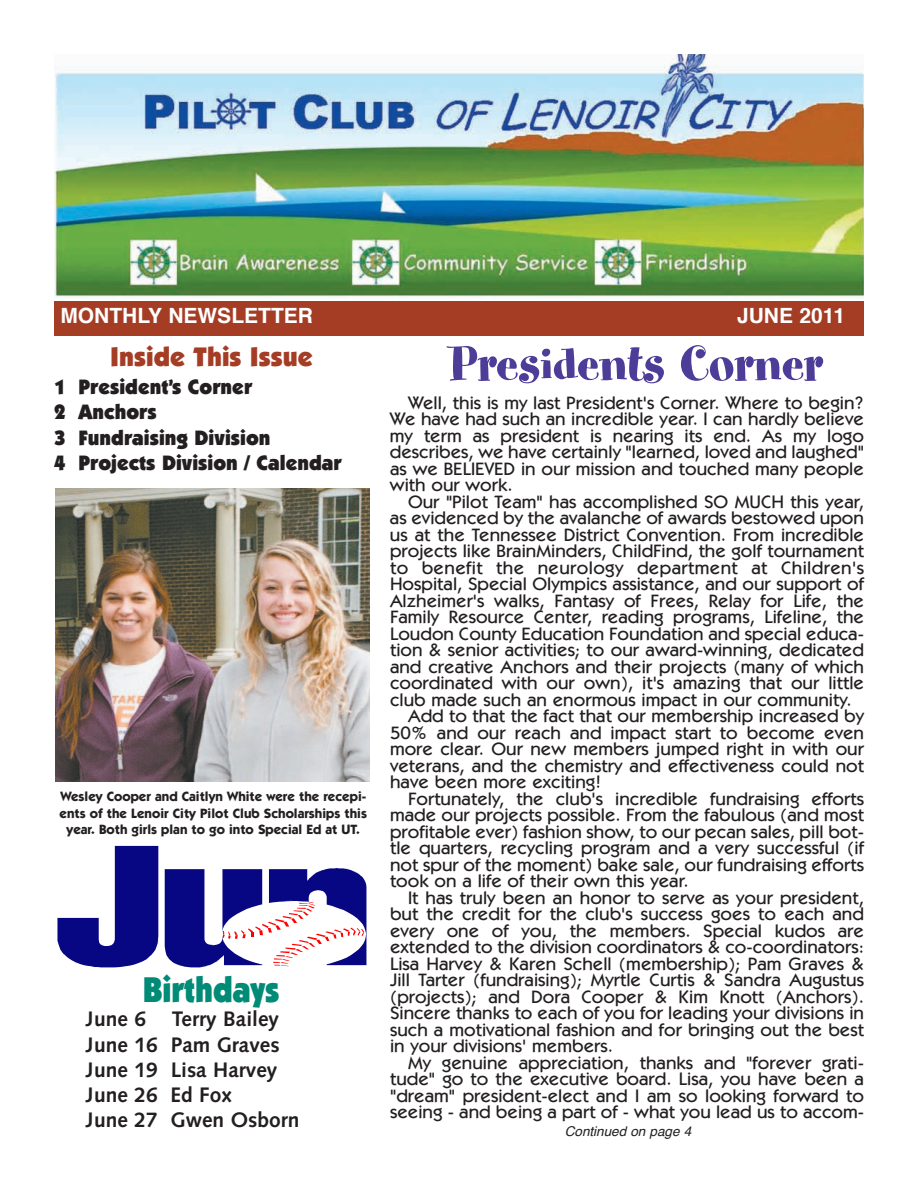
<style>
.page{position:relative;width:918px;height:1188px;background:#fff}
.page>*{position:absolute;margin:0;border:0;box-sizing:border-box;transform-origin:0 0}
.t1{font:54px "Spumoni LP";color:#4d3c98;scale:1.05 1}
.t2{font:900 36px "Itc Kabel";color:#008b77;scale:.9 1}
.t3{font:900 27px "Itc Kabel";color:#a53d25}
.t4{font:700 21px/25.2px "Syntax";color:#231f20}
.t5{font:900 21px/25.2px "Itc Kabel";color:#231f20}
.t6{font:700 21px "Helvetica";color:#fff}
.t7{font:500 18px/16.5px "Itc Kabel";color:#231f20;text-align:justify;scale:1.05 1}
.t8{font:500 18px "Itc Kabel";letter-spacing:.02em;color:#231f20;scale:1.05 1}
.t9{font:700 13.5px/16.2px "Itc Kabel";color:#231f20;text-align:center}
.t10{font:italic 13.5px "Helvetica";color:#231f20}
</style>
<div class="page">
<img style="left:54px;top:54px;width:810px;height:244px">
<div style="left:54px;top:302px;width:810px;height:34px;background:#a53d25"></div>
<img style="left:55px;top:489px;width:315px;height:293px">
<svg style="left:57px;top:846px;width:101px;height:121px"></svg>
<svg style="left:165px;top:868px;width:201px;height:100px"></svg>
<p class="t6" style="left:60px;top:306px;width:254px">MONTHLY NEWSLETTER</p>
<p class="t6" style="left:737px;top:306px;width:109px">JUNE 2011</p>
<h3 class="t3" style="left:110px;top:347px;width:204px">Inside This Issue</h3>
<p class="t5" style="left:54px;top:376px;width:289px">1 President’s Corner<br>2 Anchors<br>3 Fundraising Division<br>4 Projects Division / Calendar</p>
<h1 class="t1" style="left:450px;top:345px;width:356px">Presidents Corner</h1>
<p class="t7" style="left:390px;top:396px;width:453px;text-indent:18px">Well, this is my last President's Corner. Where to begin?<br>We have had such an incredible year. I can hardly believe my term as president is nearing its end. As my logo describes, we have certainly "learned, loved and laughed" as we BELIEVED in our mission and touched many people with our work.</p>
<p class="t7" style="left:408px;top:495px;width:436px">Our "Pilot Team" has accomplished SO MUCH this year,</p>
<p class="t7" style="left:390px;top:512px;width:453px">as evidenced by the avalanche of awards bestowed upon</p>
<p class="t7" style="left:390px;top:528px;width:453px">us at the Tennessee District Convention. From incredible</p>
<p class="t7" style="left:390px;top:545px;width:453px">projects like BrainMinders, ChildFind, the golf tournament</p>
<p class="t8" style="left:390px;top:562px;width:453px">to benefit the neurology department at Children's</p>
<p class="t7" style="left:390px;top:578px;width:453px">Hospital, Special Olympics assistance, and our support of</p>
<p class="t7" style="left:390px;top:594px;width:453px">Alzheimer's walks, Fantasy of Frees, Relay for Life, the</p>
<p class="t7" style="left:390px;top:611px;width:453px">Family Resource Center, reading programs, Lifeline, the</p>
<p class="t7" style="left:390px;top:627px;width:453px">Loudon County Education Foundation and special educa-</p>
<p class="t7" style="left:390px;top:644px;width:453px">tion &amp; senior activities; to our award-winning, dedicated</p>
<p class="t7" style="left:390px;top:660px;width:453px">and creative Anchors and their projects (many of which</p>
<p class="t7" style="left:390px;top:677px;width:453px">coordinated with our own), it's amazing that our little</p>
<p class="t7" style="left:390px;top:693px;width:441px">club made such an enormous impact in our community.</p>
<p class="t7" style="left:408px;top:710px;width:436px">Add to that the fact that our membership increased by</p>
<p class="t7" style="left:390px;top:726px;width:453px">50% and our reach and impact start to become even</p>
<p class="t7" style="left:390px;top:743px;width:453px">more clear. Our new members jumped right in with our</p>
<p class="t7" style="left:390px;top:759px;width:453px">veterans, and the chemistry and effectiveness could not</p>
<p class="t7" style="left:390px;top:776px;width:202px">have been more exciting!</p>
<p class="t7" style="left:408px;top:792px;width:436px">Fortunately, the club's incredible fundraising efforts</p>
<p class="t7" style="left:390px;top:809px;width:453px">made our projects possible. From the fabulous (and most</p>
<p class="t7" style="left:390px;top:825px;width:453px">profitable ever) fashion show, to our pecan sales, pill bot-</p>
<p class="t7" style="left:390px;top:842px;width:453px">tle quarters, recycling program and a very successful (if</p>
<p class="t7" style="left:390px;top:858px;width:453px">not spur of the moment) bake sale, our fundraising efforts</p>
<p class="t7" style="left:390px;top:875px;width:286px">took on a life of their own this year.</p>
<p class="t7" style="left:408px;top:891px;width:436px">It has truly been an honor to serve as your president,</p>
<p class="t7" style="left:390px;top:908px;width:453px">but the credit for the club's success goes to each and</p>
<p class="t7" style="left:390px;top:924px;width:453px">every one of you, the members. Special kudos are</p>
<p class="t7" style="left:390px;top:941px;width:453px">extended to the division coordinators &amp; co-coordinators:</p>
<p class="t7" style="left:390px;top:957px;width:453px">Lisa Harvey &amp; Karen Schell (membership); Pam Graves &amp;</p>
<p class="t7" style="left:390px;top:974px;width:453px">Jill Tarter (fundraising); Myrtle Curtis &amp; Sandra Augustus</p>
<p class="t7" style="left:390px;top:990px;width:453px">(projects); and Dora Cooper &amp; Kim Knott (Anchors).</p>
<p class="t7" style="left:390px;top:1007px;width:453px">Sincere thanks to each of you for leading your divisions in</p>
<p class="t7" style="left:390px;top:1023px;width:453px">such a motivational fashion and for bringing out the best</p>
<p class="t7" style="left:390px;top:1040px;width:214px">in your divisions' members.</p>
<p class="t7" style="left:408px;top:1056px;width:436px">My genuine appreciation, thanks and "forever grati-</p>
<p class="t7" style="left:390px;top:1073px;width:453px">tude" go to the executive board. Lisa, you have been a</p>
<p class="t7" style="left:390px;top:1089px;width:453px">"dream" president-elect and I am so looking forward to</p>
<p class="t7" style="left:390px;top:1106px;width:453px">seeing - and being a part of - what you lead us to accom-</p>
<p class="t9" style="left:60px;top:790px;width:309px">Wesley Cooper and Caitlyn White were the recepi&shy;ents of the Lenoir City Pilot Club Scholarships this year. Both girls plan to go into Special Ed at UT.</p>
<h2 class="t2" style="left:143px;top:977px;width:153px">Birthdays</h2>
<p class="t4" style="left:86px;top:1008px;width:215px">June 6 Terry Bailey<br>June 16 Pam Graves<br>June 19 Lisa Harvey<br>June 26 Ed Fox<br>June 27 Gwen Osborn</p>
<p class="t10" style="left:565px;top:1126px;width:128px">Continued on page 4</p>
</div>
